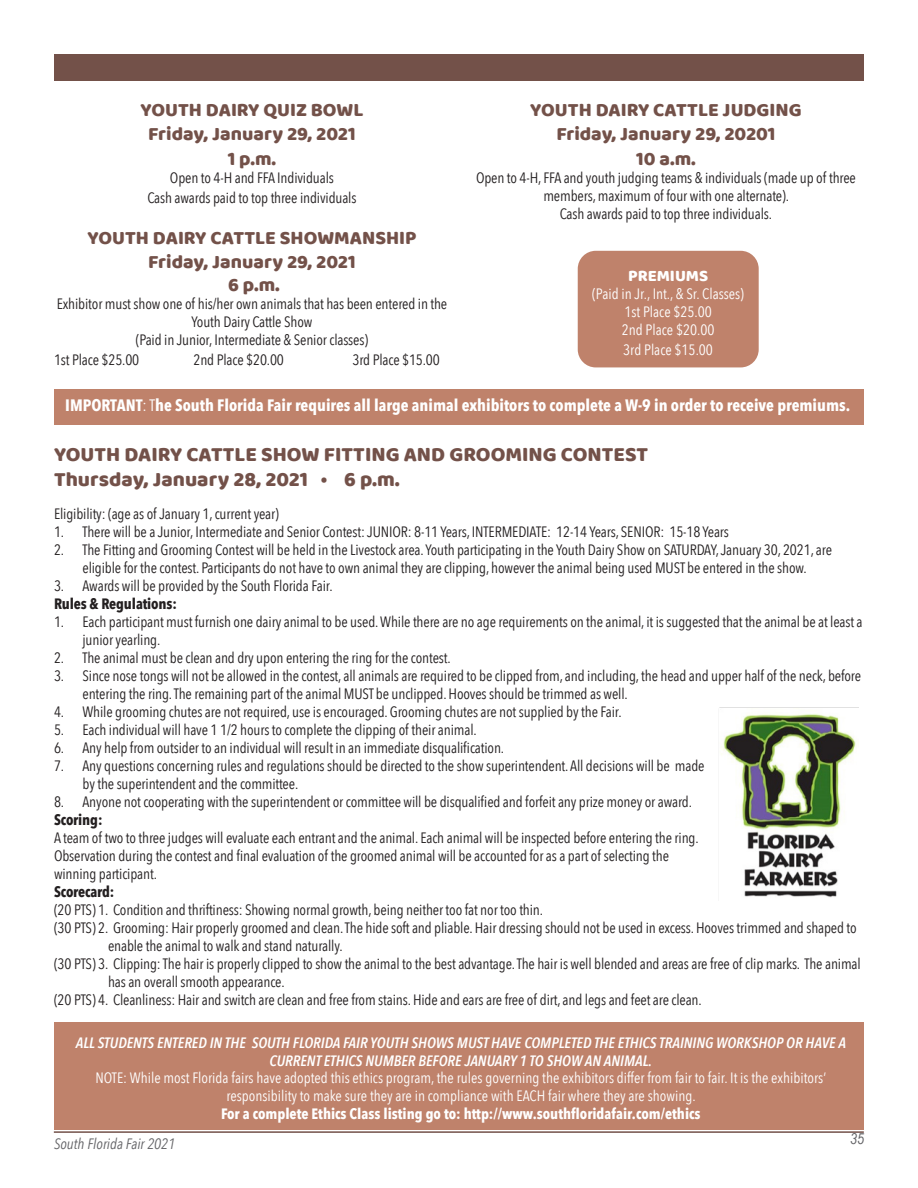
<style>
.page{position:relative;width:918px;height:1188px;background:#fff}
.page>*{position:absolute;margin:0;border:0;box-sizing:border-box;transform-origin:0 0}
.t1{font:21px "Baloo";color:#735149}
.t2{font:19.5px "Baloo";color:#735149}
.t3{font:700 16.5px "Avenir Next Condensed";color:#fff}
.t4{font:16.5px "Baloo";color:#fff}
.t5{font:15px/18px "Avenir Next Condensed";letter-spacing:-.01em;color:#231f20}
.t6{font:15px "Avenir Next Condensed";color:#fff}
.t7{font:italic 600 15px/18px "Avenir Next Condensed";color:#fff;text-align:center}
.t8{font:700 15px "Avenir Next Condensed";color:#fff}
.t9{font:700 15px "Avenir Next Condensed";letter-spacing:-.01em;color:#231f20}
.t10{font:italic 15px "Avenir Next Condensed";color:#636366}
.t11{font:italic 15px "Arial Narrow";color:#636366}
.s1{font-weight:400}
</style>
<div class="page">
<div style="left:578px;top:251px;width:181px;height:116px;background:#bf826b;border-radius:18px"></div>
<img style="left:719px;top:707px;width:140px;height:191px">
<hr style="left:54px;top:1131px;width:810px;height:2px;background:#735149">
<div style="left:54px;top:1022px;width:810px;height:107px;background:#bf826b"></div>
<div style="left:54px;top:389px;width:809px;height:35px;background:#bf826b"></div>
<div style="left:54px;top:54px;width:810px;height:27px;background:#735149"></div>
<p class="t2" style="left:141px;top:98px;width:224px">YOUTH DAIRY QUIZ BOWL</p>
<p class="t2" style="left:148px;top:122px;width:209px">Friday, January 29, 2021</p>
<p class="t2" style="left:228px;top:147px;width:50px">1 p.m.</p>
<p class="t5" style="left:170px;top:168px;width:166px">Open to 4-H and FFA Individuals</p>
<p class="t5" style="left:147px;top:188px;width:211px">Cash awards paid to top three individuals</p>
<p class="t2" style="left:88px;top:226px;width:330px">YOUTH DAIRY CATTLE SHOWMANSHIP</p>
<p class="t2" style="left:148px;top:250px;width:209px">Friday, January 29, 2021</p>
<p class="t2" style="left:228px;top:273px;width:53px">6 p.m.</p>
<p class="t5" style="left:57px;top:294px;width:392px;text-align:center">Exhibitor must show one of his/her own animals that has been entered in the<br>Youth Dairy Cattle Show</p>
<p class="t5" style="left:136px;top:330px;width:234px">(Paid in Junior, Intermediate &amp; Senior classes)</p>
<p class="t5" style="left:54px;top:350px;width:87px">1st Place $25.00</p>
<p class="t5" style="left:194px;top:350px;width:92px">2nd Place $20.00</p>
<p class="t5" style="left:352px;top:350px;width:89px">3rd Place $15.00</p>
<p class="t2" style="left:530px;top:98px;width:273px">YOUTH DAIRY CATTLE JUDGING</p>
<p class="t2" style="left:556px;top:122px;width:221px">Friday, January 29, 20201</p>
<p class="t2" style="left:636px;top:147px;width:61px">10 a.m.</p>
<p class="t5" style="left:476px;top:168px;width:381px;text-align:center">Open to 4-H, FFA and youth judging teams &amp; individuals (made up of three members, maximum of four with one alternate).<br>Cash awards paid to top three individuals.</p>
<p class="t4" style="left:628px;top:265px;width:82px">PREMIUMS</p>
<p class="t6" style="left:592px;top:281px;width:153px">(Paid in Jr., Int., &amp; Sr. Classes)</p>
<p class="t6" style="left:624px;top:299px;width:89px">1st Place $25.00</p>
<p class="t6" style="left:622px;top:317px;width:94px">2nd Place $20.00</p>
<p class="t6" style="left:623px;top:337px;width:91px">3rd Place $15.00</p>
<p class="t3" style="left:65px;top:395px;width:787px">IMPORTANT<span class="s1">: T</span>he South Florida Fair requires all large animal exhibitors to complete a W-9 in order to receive premiums.</p>
<p class="t1" style="left:54px;top:441px;width:596px">YOUTH DAIRY CATTLE SHOW FITTING AND GROOMING CONTEST</p>
<p class="t1" style="left:54px;top:466px;width:347px">Thursday, January 28, 2021 • 6 p.m.</p>
<p class="t5" style="left:54px;top:505px;width:226px">Eligibility: (age as of January 1, current year)</p>
<p class="t5" style="left:54px;top:523px;width:676px">1. There will be a Junior, Intermediate and Senior Contest: JUNIOR: 8-11 Years, INTERMEDIATE: 12-14 Years, SENIOR: 15-18 Years</p>
<p class="t5" style="left:54px;top:541px;width:780px;text-align:center">2. The Fitting and Grooming Contest will be held in the Livestock area. Youth participating in the Youth Dairy Show on SATURDAY, January 30, 2021, are eligible for the contest. Participants do not have to own animal they are clipping, however the animal being used MUST be entered in the show.</p>
<p class="t5" style="left:54px;top:577px;width:280px">3. Awards will be provided by the South Florida Fair.</p>
<p class="t9" style="left:54px;top:595px;width:124px">Rules &amp; Regulations:</p>
<p class="t5" style="left:82px;top:613px;width:782px;text-indent:-28px">1. Each participant must furnish one dairy animal to be used. While there are no age requirements on the animal, it is suggested that the animal be at least a junior yearling.</p>
<p class="t5" style="left:54px;top:649px;width:398px">2. The animal must be clean and dry upon entering the ring for the contest.</p>
<p class="t5" style="left:82px;top:667px;width:780px;text-indent:-28px">3. Since nose tongs will not be allowed in the contest, all animals are required to be clipped from, and including, the head and upper half of the neck, before entering the ring. The remaining part of the animal MUST be unclipped. Hooves should be trimmed as well.</p>
<p class="t5" style="left:54px;top:703px;width:569px">4. While grooming chutes are not required, use is encouraged. Grooming chutes are not supplied by the Fair.</p>
<p class="t5" style="left:54px;top:721px;width:424px">5. Each individual will have 1 1/2 hours to complete the clipping of their animal.</p>
<p class="t5" style="left:54px;top:739px;width:452px">6. Any help from outsider to an individual will result in an immediate disqualification.</p>
<p class="t5" style="left:82px;top:757px;width:624px;text-indent:-28px">7. Any questions concerning rules and regulations should be directed to the show superintendent. All decisions will be made by the superintendent and the committee.</p>
<p class="t5" style="left:54px;top:793px;width:640px">8. Anyone not cooperating with the superintendent or committee will be disqualified and forfeit any prize money or award.</p>
<p class="t9" style="left:54px;top:811px;width:50px">Scoring:</p>
<p class="t5" style="left:54px;top:829px;width:646px">A team of two to three judges will evaluate each entrant and the animal. Each animal will be inspected before entering the ring.</p>
<p class="t5" style="left:54px;top:847px;width:617px">Observation during the contest and final evaluation of the groomed animal will be accounted for as a part of selecting the</p>
<p class="t5" style="left:54px;top:865px;width:104px">winning participant.</p>
<p class="t9" style="left:54px;top:883px;width:62px">Scorecard:</p>
<p class="t5" style="left:54px;top:901px;width:491px">(20 PTS) 1. Condition and thriftiness: Showing normal growth, being neither too fat nor too thin.</p>
<p class="t5" style="left:108px;top:919px;width:750px;text-indent:-54px">(30 PTS) 2. Grooming: Hair properly groomed and clean. The hide soft and pliable. Hair dressing should not be used in excess. Hooves trimmed and shaped to enable the animal to walk and stand naturally.</p>
<p class="t5" style="left:108px;top:955px;width:754px;text-indent:-54px">(30 PTS) 3. Clipping: The hair is properly clipped to show the animal to the best advantage. The hair is well blended and areas are free of clip marks. The animal has an overall smooth appearance.</p>
<p class="t5" style="left:54px;top:991px;width:649px">(20 PTS) 4. Cleanliness: Hair and switch are clean and free from stains. Hide and ears are free of dirt, and legs and feet are clean.</p>
<p class="t7" style="left:76px;top:1034px;width:772px">ALL STUDENTS ENTERED IN THE SOUTH FLORIDA FAIR YOUTH SHOWS MUST HAVE COMPLETED THE ETHICS TRAINING WORKSHOP OR HAVE A<br>CURRENT ETHICS NUMBER BEFORE JANUARY 1 TO SHOW AN ANIMAL.</p>
<p class="t6" style="left:95px;top:1065px;width:732px">NOTE: While most Florida fairs have adopted this ethics program, the rules governing the exhibitors differ from fair to fair. It is the exhibitors’</p>
<p class="t6" style="left:226px;top:1083px;width:471px">responsibility to make sure they are in compliance with EACH fair where they are showing.</p>
<p class="t8" style="left:221px;top:1104px;width:481px">For a complete Ethics Class listing go to: http://www.southfloridafair.com/ethics</p>
<p class="t10" style="left:54px;top:1135px;width:123px">South Florida Fair 2021</p>
<p class="t11" style="left:850px;top:1130px;width:15px">35</p>
</div>
